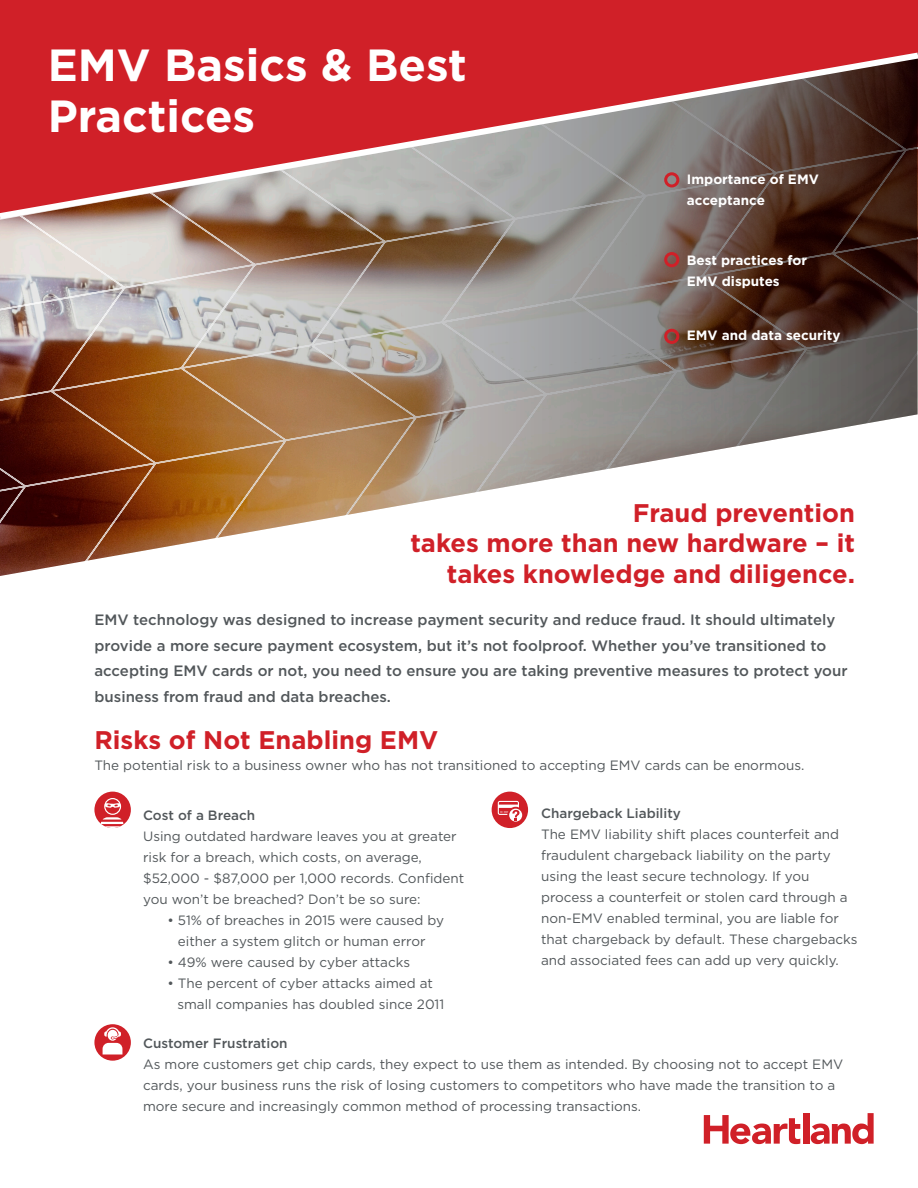
<style>
.page{position:relative;width:918px;height:1188px;background:#fff}
.page>*{position:absolute;margin:0;border:0;box-sizing:border-box;transform-origin:0 0}
.t1{font:700 45px "Gotham";color:#fff}
.t2{font:700 25.5px "Gotham";color:#d02028}
.t3{font:500 15px/25.5px "Gotham";color:#52575a}
.t4{font:13.5px/21px "Gotham";color:#52575a}
.t5{font:700 13.5px "Gotham";color:#fff}
.t6{font:500 13.5px "Gotham";color:#52575a}
</style>
<div class="page">
<img style="left:0;top:219px;width:323px;height:356px">
<img style="left:323px;top:219px;width:324px;height:300px">
<img style="left:647px;top:219px;width:270px;height:243px">
<div style="left:0;top:0;width:918px;height:53px;background:#d02028"></div>
<div style="left:664px;top:252px;width:15px;height:15px;border:3px solid #d02028;border-radius:50%"></div>
<div style="left:664px;top:329px;width:15px;height:15px;border:3px solid #d02028;border-radius:50%"></div>
<svg style="left:0;top:53px;width:918px;height:166px;fill:#d02028"></svg>
<svg style="left:704px;top:1115px;width:96px;height:29px"></svg>
<div style="left:803px;top:1113px;width:6px;height:31px;background:#d02028"></div>
<svg style="left:811px;top:1113px;width:63px;height:31px"></svg>
<div style="left:94px;top:792px;width:37px;height:36px;background:#d02028;border-radius:50%"></div>
<svg style="left:101px;top:798px;width:22px;height:30px"></svg>
<div style="left:492px;top:792px;width:36px;height:36px;background:#d02028;border-radius:50%"></div>
<svg style="left:509px;top:809px;width:13px;height:13px"></svg>
<svg style="left:498px;top:801px;width:22px;height:20px"></svg>
<svg style="left:94px;top:1024px;width:37px;height:37px"></svg>
<svg style="left:103px;top:1027px;width:19px;height:28px"></svg>
<p class="t1" style="left:48px;top:35px;width:421px">EMV Basics &amp; Best</p>
<p class="t1" style="left:48px;top:86px;width:209px">Practices</p>
<p class="t5" style="left:687px;top:170px;width:133px">Importance of EMV</p>
<p class="t5" style="left:687px;top:191px;width:80px">acceptance</p>
<p class="t5" style="left:687px;top:251px;width:122px">Best practices for</p>
<p class="t5" style="left:687px;top:272px;width:94px">EMV disputes</p>
<p class="t5" style="left:687px;top:327px;width:155px">EMV and data security</p>
<p class="t2" style="left:633px;top:496px;width:224px">Fraud prevention</p>
<p class="t2" style="left:410px;top:526px;width:446px">takes more than new hardware – it</p>
<p class="t2" style="left:447px;top:557px;width:410px">takes knowledge and diligence.</p>
<p class="t3" style="left:94px;top:607px;width:755px">EMV technology was designed to increase payment security and reduce fraud. It should ultimately provide a more secure payment ecosystem, but it’s not foolproof. Whether you’ve transitioned to accepting EMV cards or not, you need to ensure you are taking preventive measures to protect your business from fraud and data breaches.</p>
<p class="t2" style="left:94px;top:723px;width:345px">Risks of Not Enabling EMV</p>
<p class="t4" style="left:94px;top:755px;width:711px">The potential risk to a business owner who has not transitioned to accepting EMV cards can be enormous.</p>
<p class="t6" style="left:541px;top:805px;width:141px">Chargeback Liability</p>
<p class="t4" style="left:541px;top:824px;width:300px">The EMV liability shift places counterfeit and fraudulent chargeback liability on the party</p>
<p class="t4" style="left:541px;top:866px;width:270px">using the least secure technology. If you</p>
<p class="t4" style="left:541px;top:887px;width:318px">process a counterfeit or stolen card through a non-EMV enabled terminal, you are liable for that chargeback by default. These chargebacks and associated fees can add up very quickly.</p>
<p class="t6" style="left:143px;top:806px;width:114px">Cost of a Breach</p>
<p class="t4" style="left:143px;top:825px;width:315px">Using outdated hardware leaves you at greater</p>
<p class="t4" style="left:143px;top:846px;width:323px">risk for a breach, which costs, on average, $52,000 - $87,000 per 1,000 records. Confident you won’t be breached? Don’t be so sure:</p>
<p class="t4" style="left:167px;top:909px;width:278px;text-align:center">• 51% of breaches in 2015 were caused by either a system glitch or human error</p>
<p class="t4" style="left:167px;top:951px;width:244px">• 49% were caused by cyber attacks</p>
<p class="t4" style="left:177px;top:972px;width:268px;text-indent:-10px">• The percent of cyber attacks aimed at small companies has doubled since 2011</p>
<p class="t6" style="left:143px;top:1034px;width:146px">Customer Frustration</p>
<p class="t4" style="left:143px;top:1053px;width:702px">As more customers get chip cards, they expect to use them as intended. By choosing not to accept EMV cards, your business runs the risk of losing customers to competitors who have made the transition to a more secure and increasingly common method of processing transactions.</p>
</div>
